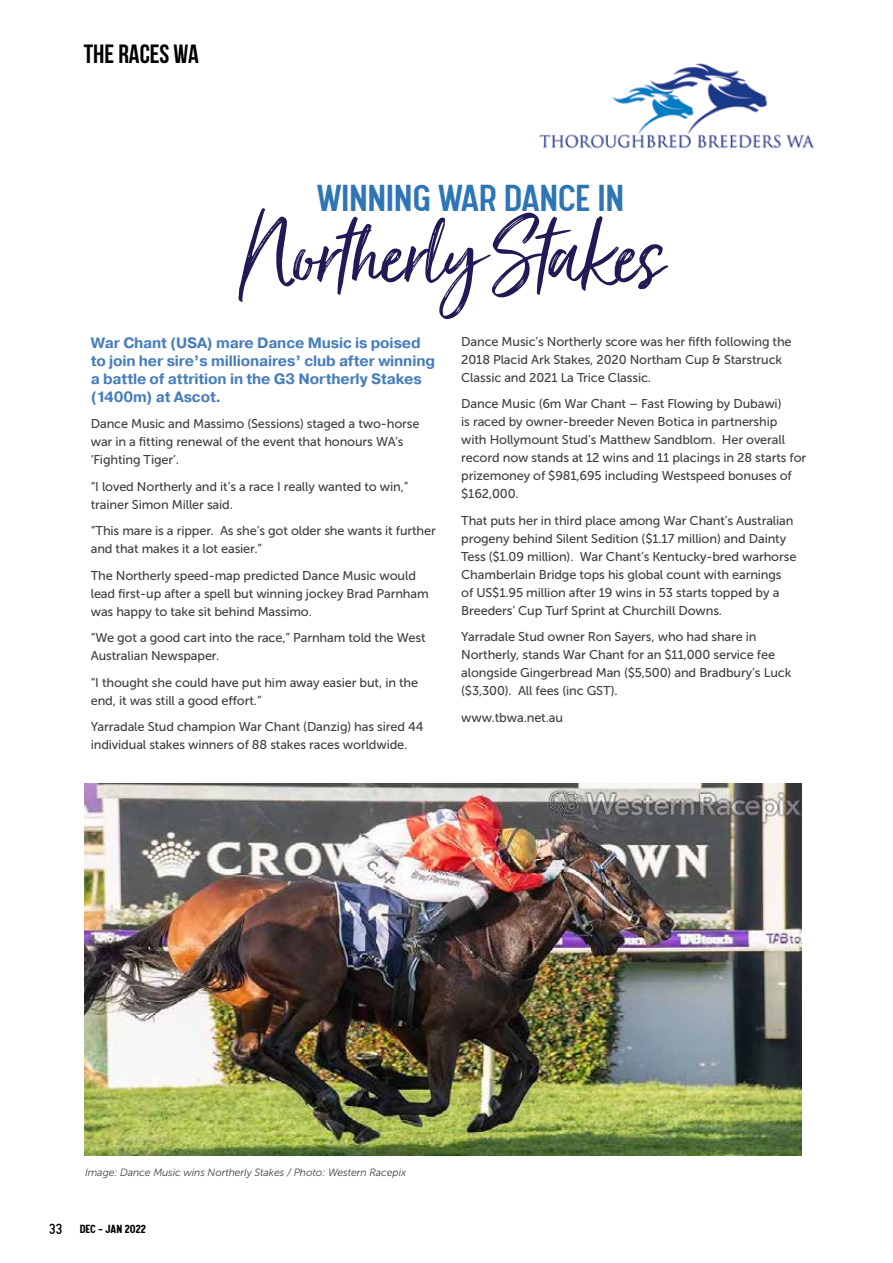
<style>
.page{position:relative;width:893px;height:1263px;background:#fff}
.page>*{position:absolute;margin:0;border:0;box-sizing:border-box;transform-origin:0 0}
.t1{font:112.5px "Just Lovely";letter-spacing:-.02em;color:#201a56}
.t2{font:500 42px "Calps";letter-spacing:-.01em;color:#2e75b5}
.t3{font:26.4px "Bebas Neue";color:#000}
.t4{font:700 15px/18px "Pragmatica";letter-spacing:-.01em;color:#487eba}
.t5{font:700 13.2px "Calps";color:#000}
.t6{font:12.75px/18px "Museo Sans 500";letter-spacing:-.01em;color:#414042}
.t7{font:italic 10.5px "Museo Sans 300";letter-spacing:-.01em;color:#414042}
.s1{font-weight:400;font-size:16.5px}
</style>
<div class="page">
<img style="left:539px;top:63px;width:275px;height:86px">
<img style="left:85px;top:783px;width:717px;height:372px">
<h3 class="t3" style="left:84px;top:39px;width:116px">THE RACES WA</h3>
<h2 class="t2" style="left:317px;top:174px;width:309px">WINNING WAR DANCE IN</h2>
<h1 class="t1" style="left:240px;top:186px;width:425px">Northerly Stakes</h1>
<p class="t4" style="left:91px;top:334px;width:346px">War Chant (USA) mare Dance Music is poised to join her sire’s millionaires’ club after winning a battle of attrition in the G3 Northerly Stakes (1400m) at Ascot.</p>
<p class="t6" style="left:91px;top:415px;width:330px">Dance Music and Massimo (Sessions) staged a two-horse war in a fitting renewal of the event that honours WA’s ‘Fighting Tiger’.</p>
<p class="t6" style="left:91px;top:477px;width:319px">“I loved Northerly and it’s a race I really wanted to win,” trainer Simon Miller said.</p>
<p class="t6" style="left:91px;top:522px;width:347px">“This mare is a ripper. As she’s got older she wants it further and that makes it a lot easier.”</p>
<p class="t6" style="left:91px;top:566px;width:339px">The Northerly speed-map predicted Dance Music would lead first-up after a spell but winning jockey Brad Parnham was happy to take sit behind Massimo.</p>
<p class="t6" style="left:91px;top:629px;width:336px">“We got a good cart into the race,” Parnham told the West<br>Australian Newspaper.</p>
<p class="t6" style="left:91px;top:673px;width:329px">“I thought she could have put him away easier but, in the end, it was still a good effort.”</p>
<p class="t6" style="left:91px;top:718px;width:334px">Yarradale Stud champion War Chant (Danzig) has sired 44 individual stakes winners of 88 stakes races worldwide.</p>
<p class="t6" style="left:461px;top:332px;width:332px">Dance Music’s Northerly score was her fifth following the<br>2018 Placid Ark Stakes, 2020 Northam Cup &amp; Starstruck<br>Classic and 2021 La Trice Classic.</p>
<p class="t6" style="left:461px;top:395px;width:347px">Dance Music (6m War Chant – Fast Flowing by Dubawi)<br>is raced by owner-breeder Neven Botica in partnership<br>with Hollymount Stud’s Matthew Sandblom. Her overall record now stands at 12 wins and 11 placings in 28 starts for prizemoney of $981,695 including Westspeed bonuses of $162,000.</p>
<p class="t6" style="left:461px;top:511px;width:337px">That puts her in third place among War Chant’s Australian progeny behind Silent Sedition ($1.17 million) and Dainty Tess ($1.09 million). War Chant’s Kentucky-bred warhorse Chamberlain Bridge tops his global count with earnings of US$1.95 million after 19 wins in 53 starts topped by a Breeders’ Cup Turf Sprint at Churchill Downs.</p>
<p class="t6" style="left:461px;top:628px;width:332px">Yarradale Stud owner Ron Sayers, who had share in Northerly, stands War Chant for an $11,000 service fee alongside Gingerbread Man ($5,500) and Bradbury’s Luck ($3,300). All fees (inc GST).</p>
<p class="t6" style="left:461px;top:708px;width:103px">www.tbwa.net.au</p>
<p class="t7" style="left:85px;top:1167px;width:323px">Image: Dance Music wins Northerly Stakes / Photo: Western Racepix</p>
<p class="t5" style="left:49px;top:1221px;width:98px"><span class="s1">33</span> DEC - JAN 2022</p>
</div>
